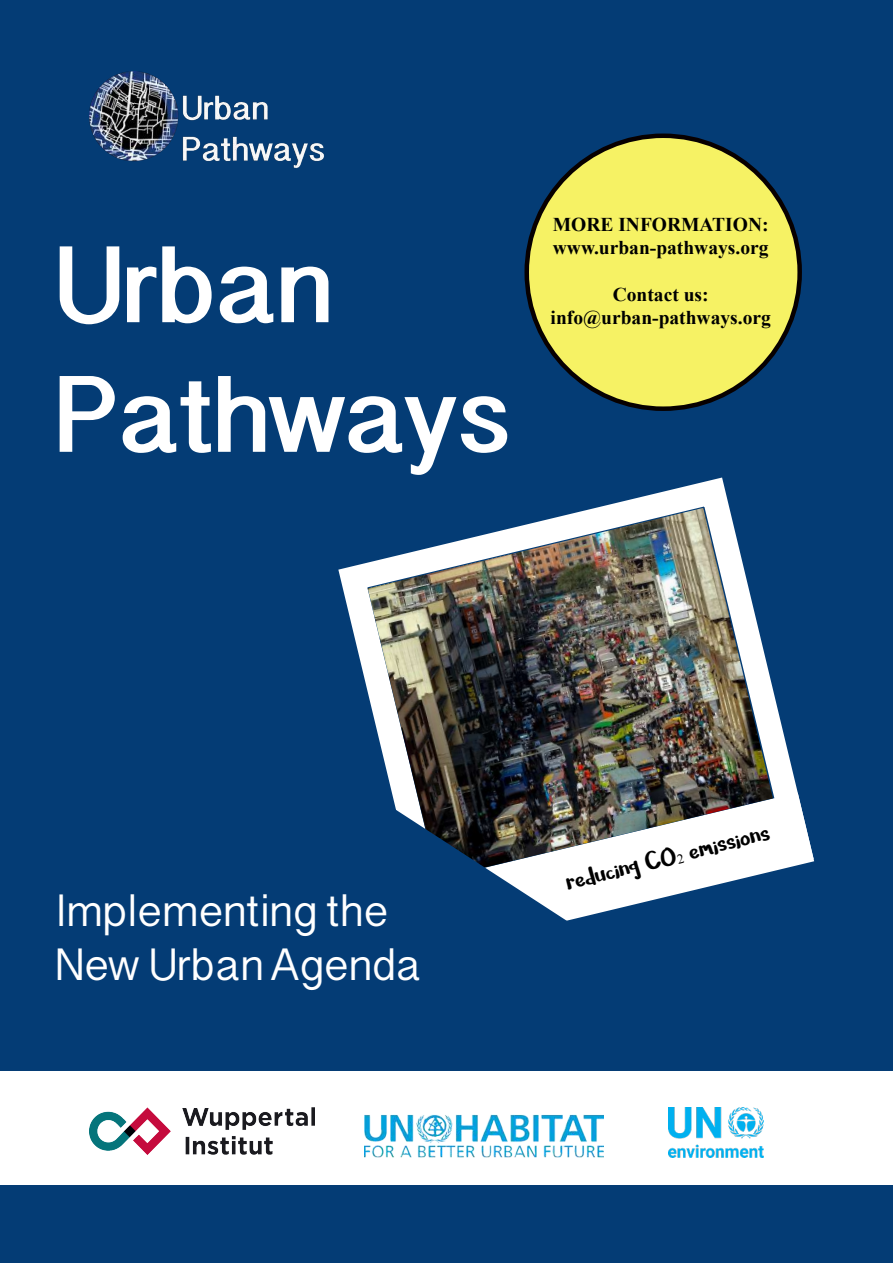
<style>
.page{position:relative;width:893px;height:1263px;background:#fff}
.page>*{position:absolute;margin:0;border:0;box-sizing:border-box;transform-origin:0 0}
.t1{font:700 108px/129.6px "Devanagari Sangam MN";color:#fff}
.t2{font:45px/54px "Devanagari Sangam MN";color:#fff}
.t3{font:27px "Cavorting";color:#000}
.t4{font:700 19.5px/23.4px "Times New Roman";color:#000}
.s1{font-family:"Times New Roman";font-size:13.5px}
</style>
<div class="page">
<div style="left:0;top:0;width:893px;height:1070px;background:#043c75"></div>
<img style="left:89px;top:72px;width:235px;height:97px">
<img style="left:365px;top:1114px;width:238px;height:44px">
<img style="left:668px;top:1108px;width:95px;height:49px">
<img style="left:89px;top:1107px;width:225px;height:48px">
<svg style="left:338px;top:477px;width:460px;height:316px"></svg>
<svg style="left:581px;top:793px;width:233px;height:125px"></svg>
<img style="left:368px;top:508px;width:405px;height:371px">
<div style="left:527px;top:136px;width:273px;height:273px;background:#f6f264;border-radius:50%"></div>
<div style="left:0;top:1185px;width:893px;height:78px;background:#043c75"></div>
<svg style="left:368px;top:795px;width:213px;height:126px"></svg>
<h1 class="t1" style="left:55px;top:220px;width:457px">Urban<br>Pathways</h1>
<p class="t4" style="left:553px;top:212px;width:217px">MORE INFORMATION: www.urban-pathways.org</p>
<p class="t4" style="left:551px;top:282px;width:222px;text-align:center">Contact us: info@urban-pathways.org</p>
<h2 class="t2" style="left:55px;top:883px;width:368px">Implementing the<br>New Urban Agenda</h2>
<h3 class="t3" style="left:562px;top:866px;width:211px;rotate:-14deg">reducing CO<span class="s1">2</span> emissions</h3>
</div>
